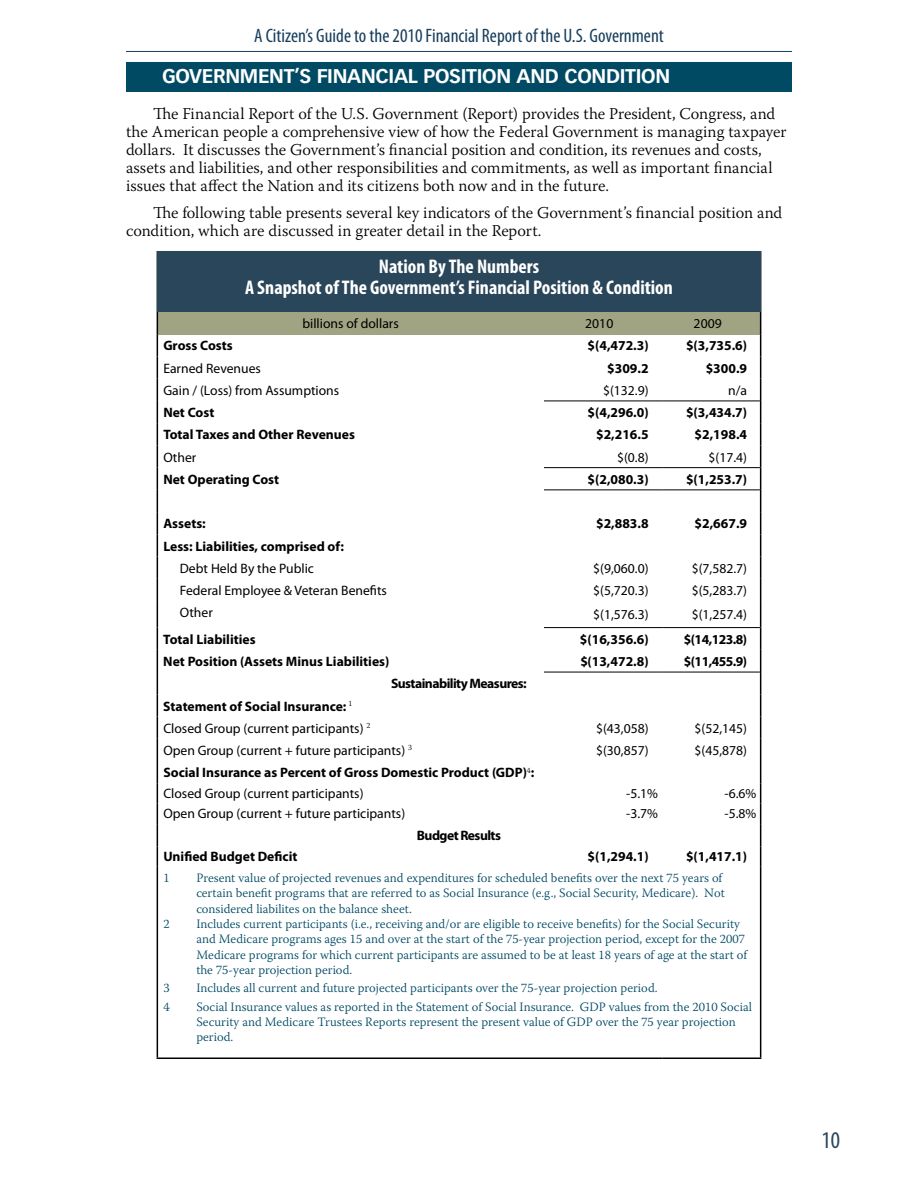
<style>
.page{position:relative;width:918px;height:1188px;background:#fff}
.page>*{position:absolute;margin:0;border:0;box-sizing:border-box;transform-origin:0 0}
.t1{font:condensed 24px "Myriad Pro";color:#2a465a}
.t2{font:700 condensed 19.8px/21.3px "Myriad Pro";color:#fff;text-align:center}
.t3{font:condensed 19.5px "Myriad Pro";color:#173e5b}
.t4{font:700 19.5px "Vectora LH";letter-spacing:-.015em;color:#fff}
.t5{font:300 16.5px/18px "Warnock Pro";color:#000}
.t6{font:700 13.65px/22.2px "Myriad Pro";color:#000;text-align:right}
.t7{font:13.65px/22.2px "Myriad Pro";color:#000}
.t8{font:700 13.65px/22.2px "Myriad Pro";letter-spacing:-.04em;color:#000}
.t9{font:300 12.75px/15.3px "Warnock Pro";color:#004a64}
.s1{font-weight:700}
.s2{font-weight:400}
</style>
<div class="page">
<hr style="left:126px;top:51px;width:666px;height:1px;background:#173e5b">
<div style="left:126px;top:62px;width:666px;height:30px;background:#004a64"></div>
<hr style="left:157px;top:251px;width:387px;height:1px;background:#000">
<hr style="left:544px;top:251px;width:118px;height:1px;background:#000">
<hr style="left:662px;top:251px;width:99px;height:1px;background:#000">
<hr style="left:157px;top:867px;width:1px;height:191px;background:#000">
<hr style="left:760px;top:867px;width:1px;height:191px;background:#000">
<hr style="left:157px;top:1058px;width:387px;height:1px;background:#000">
<hr style="left:544px;top:1058px;width:118px;height:1px;background:#000">
<hr style="left:662px;top:1058px;width:99px;height:1px;background:#000">
<div style="left:157px;top:252px;width:604px;height:60px;background:#2a465a"></div>
<div style="left:157px;top:312px;width:387px;height:22px;background:#a0a482"></div>
<div style="left:544px;top:312px;width:118px;height:22px;background:#a0a482"></div>
<div style="left:662px;top:312px;width:99px;height:22px;background:#a0a482"></div>
<hr style="left:544px;top:401px;width:118px;height:1px;background:#000">
<hr style="left:544px;top:467px;width:118px;height:1px;background:#000">
<hr style="left:662px;top:467px;width:98px;height:1px;background:#000">
<hr style="left:544px;top:489px;width:118px;height:1px;background:#000">
<hr style="left:662px;top:489px;width:98px;height:1px;background:#000">
<hr style="left:544px;top:627px;width:118px;height:1px;background:#000">
<hr style="left:662px;top:627px;width:98px;height:1px;background:#000">
<hr style="left:544px;top:672px;width:118px;height:1px;background:#000">
<hr style="left:662px;top:672px;width:98px;height:1px;background:#000">
<svg style="left:157px;top:312px;width:1px;height:555px"></svg>
<hr style="left:662px;top:401px;width:98px;height:1px;background:#000">
<svg style="left:760px;top:312px;width:1px;height:555px"></svg>
<h3 class="t3" style="left:254px;top:24px;width:411px">A Citizen’s Guide to the 2010 Financial Report of the U.S. Government</h3>
<p class="t4" style="left:162px;top:64px;width:510px">GOVERNMENT’S FINANCIAL POSITION AND CONDITION</p>
<p class="t5" style="left:126px;top:104px;width:662px;text-indent:27px">The Financial Report of the U.S. Government (Report) provides the President, Congress, and the American people a comprehensive view of how the Federal Government is managing taxpayer dollars. It discusses the Government’s financial position and condition, its revenues and costs, assets and liabilities, and other responsibilities and commitments, as well as important financial issues that affect the Nation and its citizens both now and in the future.</p>
<p class="t5" style="left:153px;top:203px;width:631px">The following table presents several key indicators of the Government’s financial position and</p>
<p class="t5" style="left:126px;top:221px;width:417px">condition, which are discussed in greater detail in the Report.</p>
<p class="t2" style="left:245px;top:255px;width:429px">Nation By The Numbers<br>A Snapshot of The Government’s Financial Position &amp; Condition</p>
<p class="t7" style="left:302px;top:313px;width:98px">billions of dollars</p>
<p class="t7" style="left:585px;top:313px;width:30px">2010</p>
<p class="t7" style="left:694px;top:313px;width:30px">2009</p>
<p class="t7" style="left:163px;top:335px;width:177px"><span class="s1">Gross Costs<br></span>Earned Revenues<br>Gain / (Loss) from Assumptions</p>
<p class="t6" style="left:588px;top:335px;width:63px">$(4,472.3) $309.2 <span class="s2">$(132.9)</span></p>
<p class="t6" style="left:686px;top:335px;width:63px">$(3,735.6) $300.9 <span class="s2">n/a</span></p>
<p class="t6" style="left:163px;top:402px;width:193px;text-align:left">Net Cost<br>Total Taxes and Other Revenues<br><span class="s2">Other</span></p>
<p class="t6" style="left:588px;top:402px;width:63px">$(4,296.0) $2,216.5 <span class="s2">$(0.8)</span></p>
<p class="t6" style="left:686px;top:402px;width:63px">$(3,434.7) $2,198.4 <span class="s2">$(17.4)</span></p>
<p class="t6" style="left:163px;top:468px;width:117px">Net Operating Cost</p>
<p class="t6" style="left:588px;top:468px;width:63px">$(2,080.3)</p>
<p class="t6" style="left:686px;top:468px;width:63px">$(1,253.7)</p>
<p class="t6" style="left:163px;top:513px;width:44px">Assets:</p>
<p class="t6" style="left:163px;top:535px;width:182px">Less: Liabilities, comprised of:</p>
<p class="t7" style="left:180px;top:557px;width:136px">Debt Held By the Public</p>
<p class="t7" style="left:180px;top:580px;width:209px">Federal Employee &amp; Veteran Benefits</p>
<p class="t7" style="left:180px;top:602px;width:35px">Other</p>
<p class="t6" style="left:596px;top:513px;width:54px">$2,883.8</p>
<p class="t7" style="left:593px;top:557px;width:57px">$(9,060.0) $(5,720.3)</p>
<p class="t7" style="left:593px;top:604px;width:57px">$(1,576.3)</p>
<p class="t6" style="left:695px;top:513px;width:54px">$2,667.9</p>
<p class="t7" style="left:692px;top:557px;width:57px">$(7,582.7) $(5,283.7)</p>
<p class="t7" style="left:692px;top:604px;width:57px">$(1,257.4)</p>
<p class="t6" style="left:163px;top:628px;width:228px;text-align:left">Total Liabilities<br>Net Position (Assets Minus Liabilities)</p>
<p class="t6" style="left:580px;top:628px;width:70px;text-align:left">$(16,356.6) $(13,472.8)</p>
<p class="t8" style="left:684px;top:628px;width:65px">$(14,123.8) $(11,455.9)</p>
<p class="t8" style="left:391px;top:673px;width:137px">Sustainability Measures:</p>
<p class="t7" style="left:163px;top:695px;width:209px"><span class="s1">Statement of Social Insurance:</span> <sup>1<br></sup>Closed Group (current participants) <sup>2</sup></p>
<p class="t7" style="left:596px;top:717px;width:54px">$(43,058)</p>
<p class="t7" style="left:695px;top:717px;width:54px">$(52,145)</p>
<p class="t7" style="left:163px;top:740px;width:250px">Open Group (current + future participants) <sup>3</sup></p>
<p class="t7" style="left:596px;top:740px;width:54px">$(30,857)</p>
<p class="t7" style="left:695px;top:740px;width:54px">$(45,878)</p>
<p class="t6" style="left:163px;top:763px;width:373px;line-height:20.4px;text-align:left">Social Insurance as Percent of Gross Domestic Product (GDP)<sup>4</sup>:<br><span class="s2">Closed Group (current participants)</span></p>
<p class="t7" style="left:626px;top:782px;width:33px">-5.1%</p>
<p class="t7" style="left:725px;top:782px;width:33px">-6.6%</p>
<p class="t7" style="left:163px;top:803px;width:243px">Open Group (current + future participants)</p>
<p class="t7" style="left:626px;top:803px;width:33px">-3.7%</p>
<p class="t7" style="left:725px;top:803px;width:33px">-5.8%</p>
<p class="t8" style="left:417px;top:825px;width:86px">Budget Results</p>
<p class="t6" style="left:163px;top:845px;width:136px">Unified Budget Deficit</p>
<p class="t6" style="left:588px;top:845px;width:63px">$(1,294.1)</p>
<p class="t6" style="left:686px;top:845px;width:63px">$(1,417.1)</p>
<p class="t9" style="left:163px;top:870px;width:8px">1</p>
<p class="t9" style="left:196px;top:870px;width:530px">Present value of projected revenues and expenditures for scheduled benefits over the next 75 years of certain benefit programs that are referred to as Social Insurance (e.g., Social Security, Medicare). Not considered liabilites on the balance sheet.</p>
<p class="t9" style="left:163px;top:916px;width:8px">2</p>
<p class="t9" style="left:196px;top:916px;width:552px">Includes current participants (i.e., receiving and/or are eligible to receive benefits) for the Social Security and Medicare programs ages 15 and over at the start of the 75-year projection period, except for the 2007<br>Medicare programs for which current participants are assumed to be at least 18 years of age at the start of the 75-year projection period.</p>
<p class="t9" style="left:163px;top:980px;width:8px">3</p>
<p class="t9" style="left:196px;top:980px;width:463px">Includes all current and future projected participants over the 75-year projection period.</p>
<p class="t9" style="left:163px;top:999px;width:8px">4</p>
<p class="t9" style="left:196px;top:999px;width:557px">Social Insurance values as reported in the Statement of Social Insurance. GDP values from the 2010 Social<br>Security and Medicare Trustees Reports represent the present value of GDP over the 75 year projection period.</p>
<h1 class="t1" style="left:822px;top:1125px;width:20px">10</h1>
</div>
